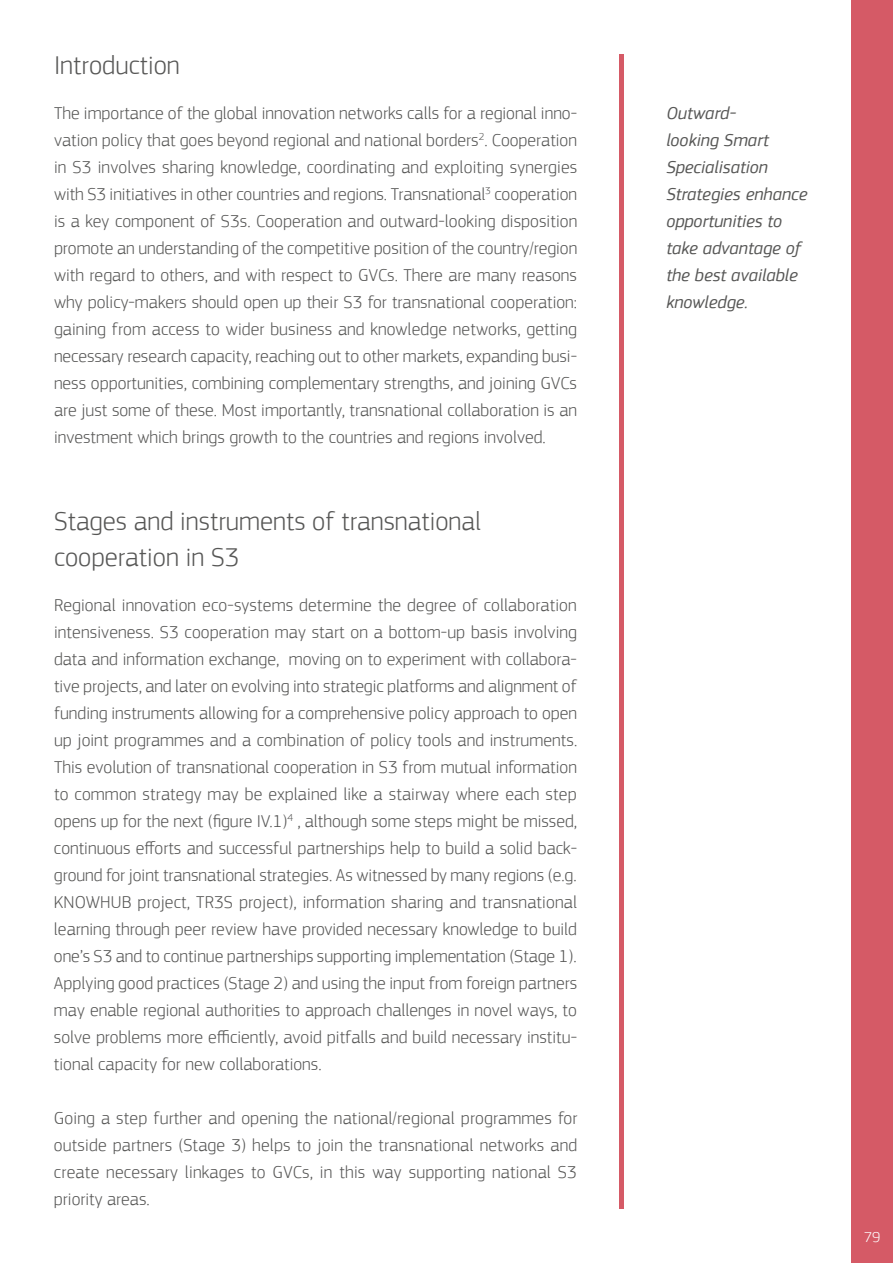
<style>
.page{position:relative;width:893px;height:1263px;background:#fff}
.page>*{position:absolute;margin:0;border:0;box-sizing:border-box;transform-origin:0 0}
.t1{font:300 27px/36px "EC Square Sans Pro";color:#575756}
.t2{font:300 18px/27px "EC Square Sans Pro";color:#575756;text-align:justify}
.t3{font:italic 18px/27px "EC Square Sans Pro";color:#575756}
.t4{font:300 15px "EC Square Sans Pro";color:#fff}
</style>
<div class="page">
<div style="left:852px;top:0;width:41px;height:1263px;background:#d55a66"></div>
<hr style="left:620px;top:54px;width:4px;height:1155px;background:#d55a66">
<h1 class="t1" style="left:54px;top:47px;width:127px">Introduction</h1>
<p class="t2" style="left:54px;top:99px;width:525px">The importance of the global innovation networks calls for a regional inno&shy;vation policy that goes beyond regional and national borders<sup>2</sup>. Cooperation in S3 involves sharing knowledge, coordinating and exploiting synergies with S3 initiatives in other countries and regions. Transnational<sup>3</sup> cooperation is a key component of S3s. Cooperation and outward-looking disposition promote an understanding of the competitive position of the country/region with regard to others, and with respect to GVCs. There are many reasons why policy-makers should open up their S3 for transnational cooperation: gaining from access to wider business and knowledge networks, getting necessary research capacity, reaching out to other markets, expanding busi&shy;ness opportunities, combining complementary strengths, and joining GVCs are just some of these. Most importantly, transnational collaboration is an investment which brings growth to the countries and regions involved.</p>
<h1 class="t1" style="left:54px;top:503px;width:429px">Stages and instruments of transnational cooperation in S3</h1>
<p class="t2" style="left:54px;top:591px;width:525px">Regional innovation eco-systems determine the degree of collaboration intensiveness. S3 cooperation may start on a bottom-up basis involving data and information exchange, moving on to experiment with collabora&shy;tive projects, and later on evolving into strategic platforms and alignment of funding instruments allowing for a comprehensive policy approach to open up joint programmes and a combination of policy tools and instruments.<br>This evolution of transnational cooperation in S3 from mutual information to common strategy may be explained like a stairway where each step opens up for the next (figure IV.1)<sup>4</sup> , although some steps might be missed, continuous efforts and successful partnerships help to build a solid back&shy;ground for joint transnational strategies. As witnessed by many regions (e.g.<br>KNOWHUB project, TR3S project), information sharing and transnational learning through peer review have provided necessary knowledge to build one’s S3 and to continue partnerships supporting implementation (Stage 1).<br>Applying good practices (Stage 2) and using the input from foreign partners may enable regional authorities to approach challenges in novel ways, to solve problems more efficiently, avoid pitfalls and build necessary institu&shy;tional capacity for new collaborations.</p>
<p class="t2" style="left:54px;top:1104px;width:525px">Going a step further and opening the national/regional programmes for outside partners (Stage 3) helps to join the transnational networks and create necessary linkages to GVCs, in this way supporting national S3 priority areas.</p>
<p class="t3" style="left:666px;top:100px;width:143px">Outward-<br>looking Smart<br>Specialisation<br>Strategies enhance opportunities to take advantage of the best available knowledge.</p>
<p class="t4" style="left:864px;top:1228px;width:18px">79</p>
</div>
